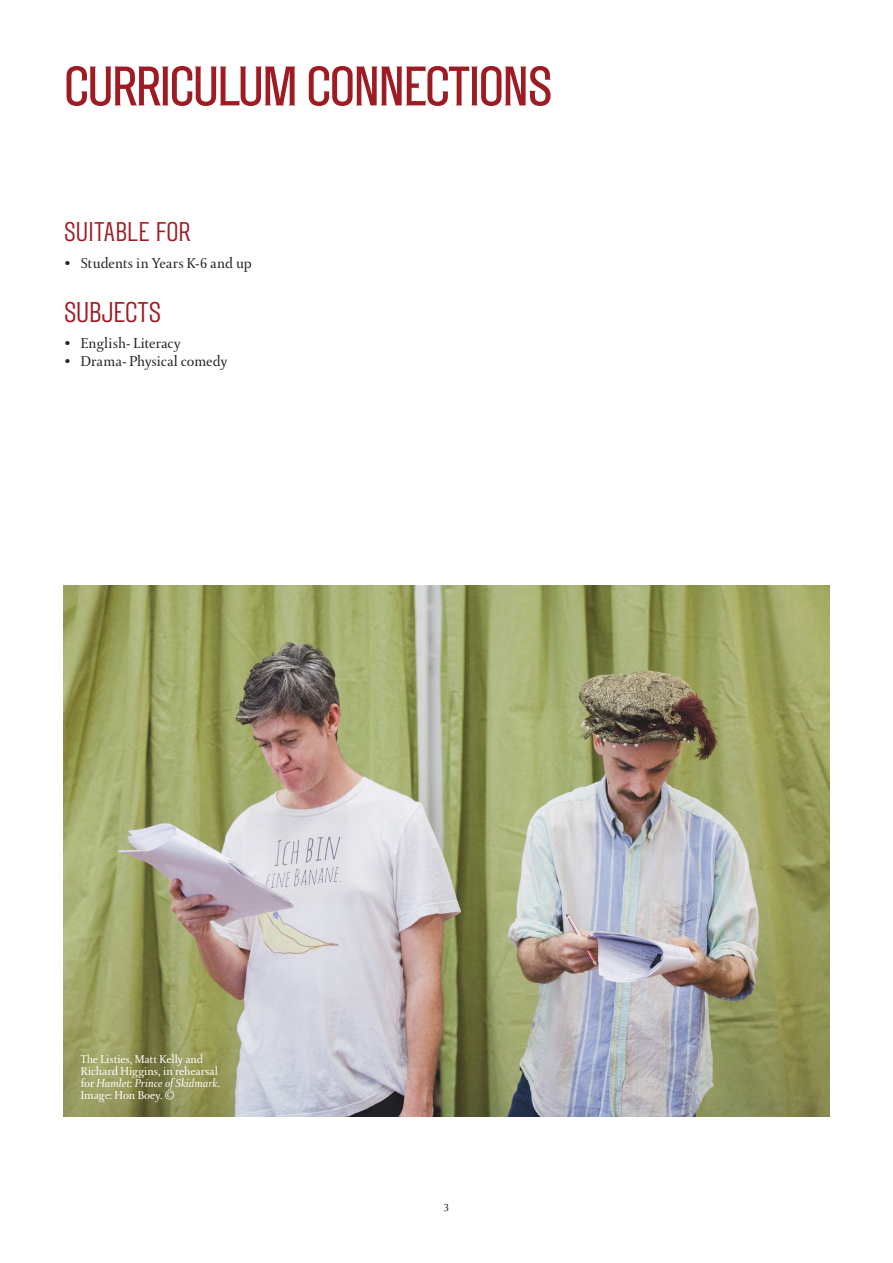
<style>
.page{position:relative;width:893px;height:1263px;background:#fff}
.page>*{position:absolute;margin:0;border:0;box-sizing:border-box;transform-origin:0 0}
.Page_Header{font:500 55.5px "STC";letter-spacing:-.04em;color:#9e1b23}
.Topics_Header{font:28.5px "STC";letter-spacing:-.01em;color:#9e1b23}
.Intro_paragraph{font:27px "STC";letter-spacing:.005em;color:#9e1b23}
.t1{font:15px "DTL Paradox ST";color:#231f20}
.Image_Captions{font:12px/12px "DTL Paradox ST";letter-spacing:-.005em;color:#fff}
.t2{font:12px "DTL Paradox ST";color:#231f20}
.s1{font-family:"DTL Paradox T";font-style:italic}
</style>
<div class="page">
<img style="left:64px;top:585px;width:765px;height:531px">
<p class="Page_Header" style="left:64px;top:53px;width:490px">CURRICULUM CONNECTIONS</p>
<p class="Intro_paragraph" style="left:64px;top:216px;width:128px">SUITABLE FOR</p>
<p class="t1" style="left:64px;top:254px;width:190px">• Students in Years K-6 and up</p>
<p class="Topics_Header" style="left:64px;top:295px;width:99px">SUBJECTS</p>
<p class="t1" style="left:64px;top:335px;width:118px">• English- Literacy</p>
<p class="t1" style="left:64px;top:353px;width:165px">• Drama- Physical comedy</p>
<p class="Image_Captions" style="left:81px;top:1053px;width:141px">The Listies, Matt Kelly and<br>Richard Higgins, in rehearsal for <span class="s1">Hamlet: Prince of Skidmark</span>.<br>Image: Hon Boey. ©</p>
<p class="t2" style="left:444px;top:1198px;width:6px">3</p>
</div>
